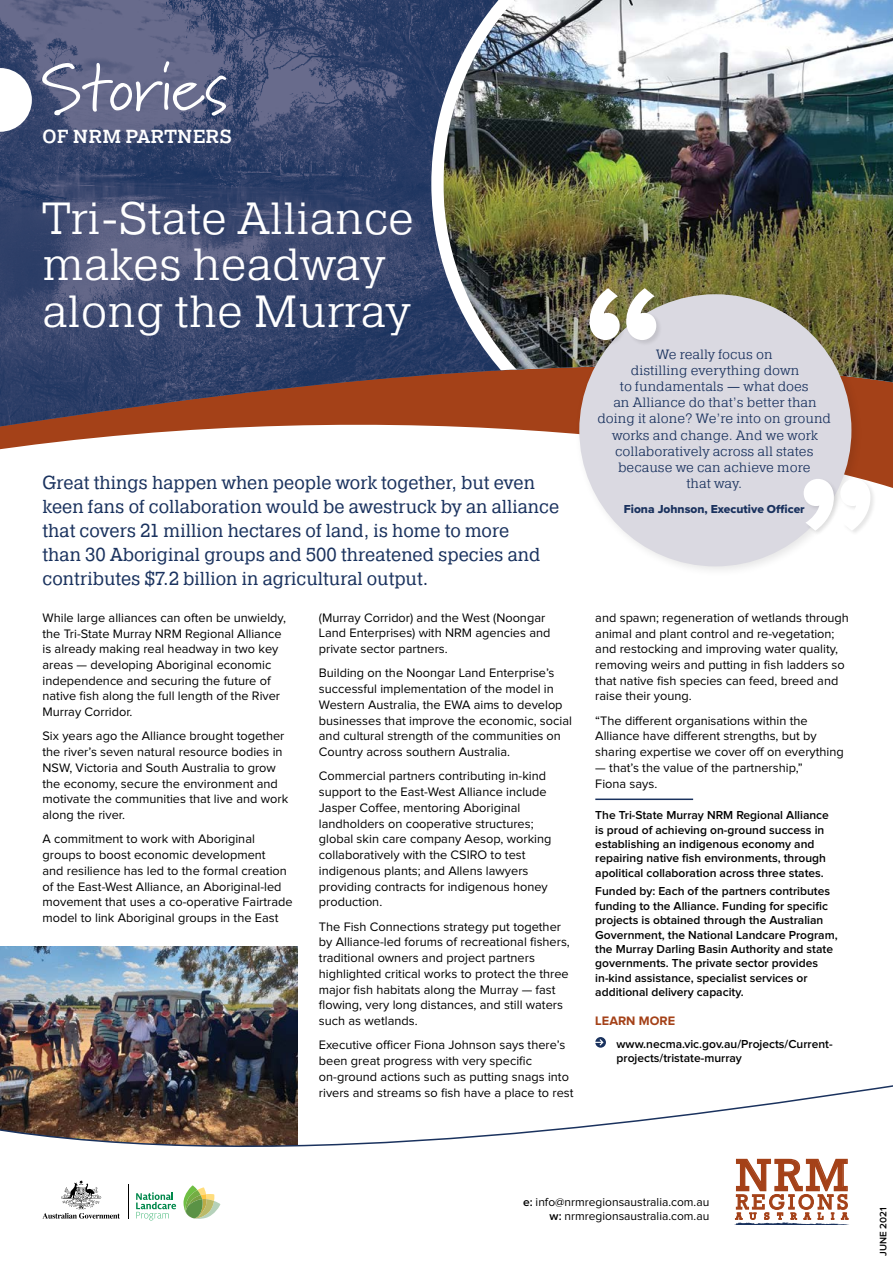
<style>
.page{position:relative;width:893px;height:1263px;background:#fff}
.page>*{position:absolute;margin:0;border:0;box-sizing:border-box;transform-origin:0 0}
.t1{font:66.75px "Marydale";color:#fff}
.t2{font:300 45px/46.5px "Pragmatica Slab";color:#fff}
.t3{font:44.85px "Geometric Slab 712 BT Medium A";color:#a44118;scale:1.04 1}
.t4{font:500 18.9px "Pragmatica Slab";letter-spacing:.01em;color:#fff;scale:.96 1}
.t5{font:18.75px/24px "Pragmatica Slab";color:#1a325e;scale:.95 1}
.t6{font:300 13.5px/16.2px "Pragmatica Slab";color:#1a325e;text-align:center}
.t7{font:12.75px/15.8px "Proxima Nova";color:#000}
.t8{font:700 12.75px "Proxima Nova";color:#a44118}
.t9{font:600 12px/14.4px "Proxima Nova";color:#000}
.t10{font:12px "Proxima Nova";color:#000}
.t11{font:12px "Proxima Nova Extrabld";color:#1a325e}
.t12{font:600 9.75px "Proxima Nova";color:#000}
.t13{font:9.3px "Geometric Slab 712 BT Medium A";color:#a44118;scale:1.07 1}
.s1{font-weight:600}
</style>
<div class="page">
<img style="left:0;top:946px;width:298px;height:135px">
<svg style="left:0;top:1081px;width:893px;height:140px"></svg>
<svg style="left:0;top:430px;width:893px;height:58px"></svg>
<img style="left:0;top:0;width:431px;height:426px">
<img style="left:431px;top:0;width:462px;height:426px">
<hr style="left:595px;top:798px;width:98px;height:2px;background:#1a325e">
<svg style="left:595px;top:1037px;width:11px;height:11px"></svg>
<svg style="left:0;top:68px;width:32px;height:64px"></svg>
<div style="left:574px;top:289px;width:289px;height:289px;background:#000;opacity:.1"></div>
<div style="left:579px;top:294px;width:272px;height:272px;background:#dad9e1;border-radius:50%"></div>
<div style="left:588px;top:287px;width:74px;height:59px;background:#000;opacity:.1"></div>
<svg style="left:589px;top:288px;width:67px;height:52px"></svg>
<div style="left:802px;top:478px;width:74px;height:58px;background:#000;opacity:.1"></div>
<svg style="left:804px;top:479px;width:66px;height:52px"></svg>
<hr style="left:128px;top:1184px;width:1px;height:34px;background:#000">
<svg style="left:43px;top:1180px;width:77px;height:38px"></svg>
<svg style="left:136px;top:1192px;width:40px;height:28px"></svg>
<svg style="left:183px;top:1185px;width:37px;height:34px"></svg>
<svg style="left:734px;top:1222px;width:115px;height:3px"></svg>
<svg style="left:735px;top:1193px;width:113px;height:17px"></svg>
<h1 class="t1" style="left:43px;top:48px;width:186px">Stories</h1>
<h3 class="t4" style="left:43px;top:125px;width:199px">OF NRM PARTNERS</h3>
<h2 class="t2" style="left:43px;top:195px;width:373px">Tri-State Alliance makes headway along the Murray</h2>
<p class="t5" style="left:43px;top:471px;width:545px">Great things happen when people work together, but even keen fans of collaboration would be awestruck by an alliance that covers 21 million hectares of land, is home to more<br>than 30 Aboriginal groups and 500 threatened species and contributes $7.2 billion in agricultural output.</p>
<p class="t7" style="left:43px;top:610px;width:245px">While large alliances can often be unwieldy, the Tri-State Murray NRM Regional Alliance is already making real headway in two key areas — developing Aboriginal economic independence and securing the future of native fish along the full length of the River Murray Corridor.</p>
<p class="t7" style="left:43px;top:729px;width:247px">Six years ago the Alliance brought together the river’s seven natural resource bodies in NSW, Victoria and South Australia to grow the economy, secure the environment and motivate the communities that live and work along the river.</p>
<p class="t7" style="left:43px;top:832px;width:252px">A commitment to work with Aboriginal groups to boost economic development<br>and resilience has led to the formal creation of the East-West Alliance, an Aboriginal-led movement that uses a co-operative Fairtrade model to link Aboriginal groups in the East</p>
<p class="t7" style="left:319px;top:610px;width:233px">(Murray Corridor) and the West (Noongar<br>Land Enterprises) with NRM agencies and private sector partners.</p>
<p class="t7" style="left:319px;top:666px;width:255px">Building on the Noongar Land Enterprise’s successful implementation of the model in Western Australia, the EWA aims to develop businesses that improve the economic, social and cultural strength of the communities on Country across southern Australia.</p>
<p class="t7" style="left:319px;top:769px;width:234px">Commercial partners contributing in-kind support to the East-West Alliance include Jasper Coffee, mentoring Aboriginal landholders on cooperative structures; global skin care company Aesop, working collaboratively with the CSIRO to test indigenous plants; and Allens lawyers providing contracts for indigenous honey production.</p>
<p class="t7" style="left:319px;top:919px;width:252px">The Fish Connections strategy put together by Alliance-led forums of recreational fishers, traditional owners and project partners highlighted critical works to protect the three major fish habitats along the Murray — fast flowing, very long distances, and still waters such as wetlands.</p>
<p class="t7" style="left:319px;top:1038px;width:256px">Executive officer Fiona Johnson says there’s been great progress with very specific on-ground actions such as putting snags into rivers and streams so fish have a place to rest</p>
<p class="t6" style="left:597px;top:346px;width:235px">We really focus on<br>distilling everything down<br>to fundamentals — what does<br>an Alliance do that’s better than doing it alone? We’re into on ground works and change. And we work collaboratively across all states because we can achieve more<br>that way.</p>
<p class="t11" style="left:624px;top:500px;width:182px">Fiona Johnson, Executive Officer</p>
<p class="t7" style="left:595px;top:610px;width:255px">and spawn; regeneration of wetlands through animal and plant control and re-vegetation; and restocking and improving water quality, removing weirs and putting in fish ladders so that native fish species can feed, breed and raise their young.</p>
<p class="t7" style="left:595px;top:713px;width:250px">“The different organisations within the<br>Alliance have different strengths, but by sharing expertise we cover off on everything</p>
<p class="t7" style="left:595px;top:760px;width:209px">— that’s the value of the partnership,”<br>Fiona says.</p>
<p class="t9" style="left:595px;top:808px;width:235px">The Tri-State Murray NRM Regional Alliance is proud of achieving on-ground success in establishing an indigenous economy and repairing native fish environments, through apolitical collaboration across three states.</p>
<p class="t9" style="left:595px;top:885px;width:244px">Funded by: Each of the partners contributes funding to the Alliance. Funding for specific projects is obtained through the Australian Government, the National Landcare Program, the Murray Darling Basin Authority and state governments. The private sector provides in-kind assistance, specialist services or additional delivery capacity.</p>
<p class="t8" style="left:595px;top:1015px;width:81px">LEARN MORE</p>
<p class="t9" style="left:617px;top:1037px;width:218px">www.necma.vic.gov.au/Projects/Current&shy;projects/tristate-murray</p>
<h3 class="t3" style="left:736px;top:1147px;width:109px">NRM</h3>
<p class="t10" style="left:523px;top:1196px;width:188px"><span class="s1">e:</span> info@nrmregionsaustralia.com.au</p>
<p class="t10" style="left:550px;top:1211px;width:161px"><span class="s1">w:</span> nrmregionsaustralia.com.au</p>
<p class="t13" style="left:736px;top:1210px;width:106px">A U S T R A L I A</p>
<p class="t12" style="left:879px;top:1256px;width:50px;rotate:-90deg">JUNE 2021</p>
</div>
